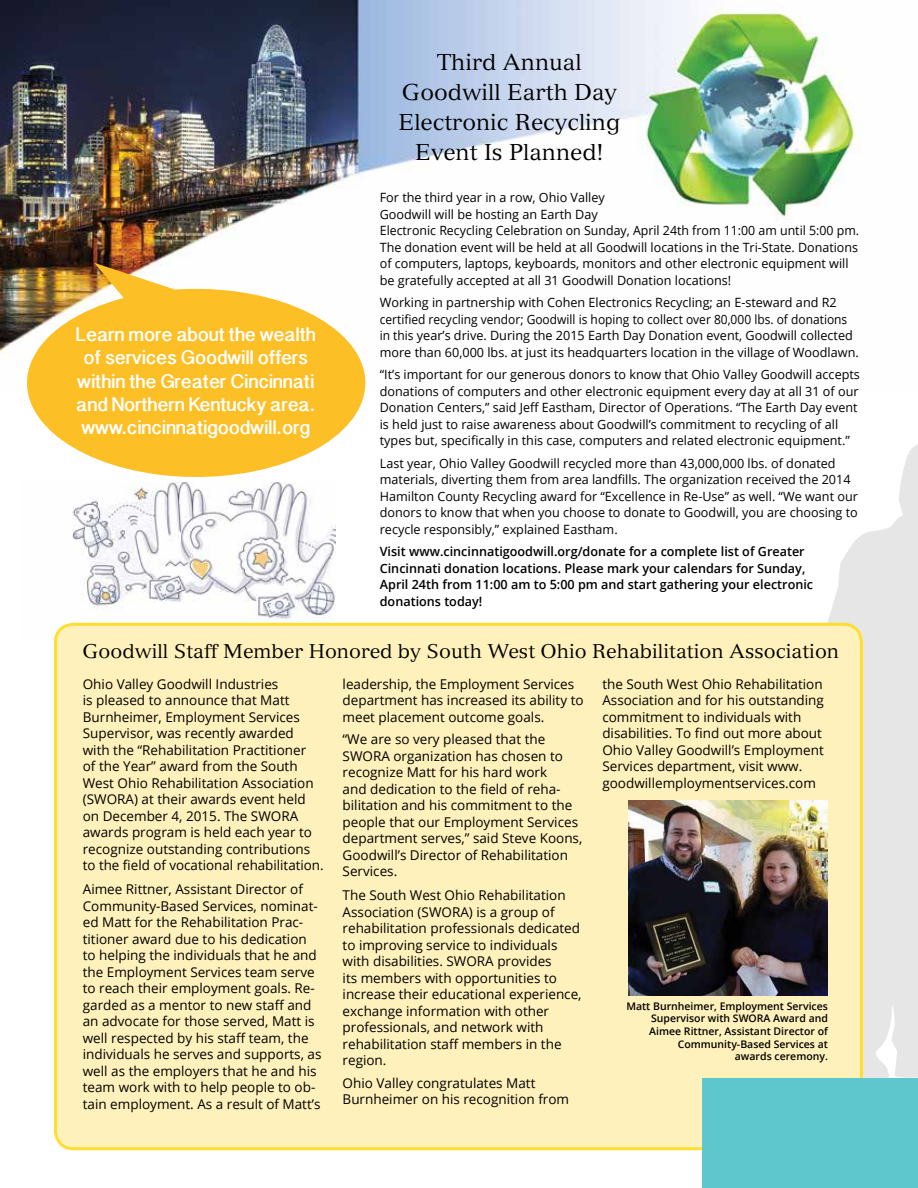
<style>
.page{position:relative;width:918px;height:1188px;background:#fff}
.page>*{position:absolute;margin:0;border:0;box-sizing:border-box;transform-origin:0 0}
.t1{font:22.5px/30px "Versailles LT Std";color:#000;text-align:center}
.t2{font:700 19.5px/23.4px "Devanagari Sangam MN";color:#fff;text-align:center}
.t3{font:19.5px "Versailles LT Std";color:#000}
.t4{font:13.5px/16.5px "Open Sans";color:#000}
.t5{font:12.75px/16.5px "Open Sans";color:#000}
.t6{font:600 12.75px/16.5px "Open Sans";color:#000}
.t7{font:600 10.5px/12.6px "Open Sans";color:#000;text-align:right}
</style>
<div class="page">
<img style="left:0;top:0;width:862px;height:353px">
<svg style="left:818px;top:444px;width:100px;height:634px;fill:#e6e6e6"></svg>
<svg style="left:11px;top:263px;width:371px;height:214px;fill:#fcbf26"></svg>
<img style="left:54px;top:482px;width:281px;height:155px">
<div style="left:56px;top:624px;width:805px;height:525px;background:#fff1bb;border-radius:18px"></div>
<div style="left:54px;top:623px;width:809px;height:527px;border:3px solid #ffde2f;border-radius:18px"></div>
<img style="left:629px;top:800px;width:199px;height:195px">
<div style="left:702px;top:1078px;width:216px;height:110px;background:#5ec7ce"></div>
<h2 class="t2" style="left:76px;top:322px;width:242px">Learn more about the wealth of services Goodwill offers within the Greater Cincinnati and Northern Kentucky area. www.cincinnatigoodwill.org</h2>
<h1 class="t1" style="left:399px;top:47px;width:223px">Third Annual<br>Goodwill Earth Day<br>Electronic Recycling<br>Event Is Planned!</h1>
<p class="t5" style="left:380px;top:189px;width:481px">For the third year in a row, Ohio Valley<br>Goodwill will be hosting an Earth Day<br>Electronic Recycling Celebration on Sunday, April 24th from 11:00 am until 5:00 pm.<br>The donation event will be held at all Goodwill locations in the Tri-State. Donations of computers, laptops, keyboards, monitors and other electronic equipment will be gratefully accepted at all 31 Goodwill Donation locations!</p>
<p class="t5" style="left:380px;top:294px;width:480px">Working in partnership with Cohen Electronics Recycling; an E-steward and R2 certified recycling vendor; Goodwill is hoping to collect over 80,000 lbs. of donations in this year’s drive. During the 2015 Earth Day Donation event, Goodwill collected more than 60,000 lbs. at just its headquarters location in the village of Woodlawn.</p>
<p class="t5" style="left:380px;top:366px;width:482px">“It’s important for our generous donors to know that Ohio Valley Goodwill accepts donations of computers and other electronic equipment every day at all 31 of our Donation Centers,” said Jeff Eastham, Director of Operations. “The Earth Day event is held just to raise awareness about Goodwill’s commitment to recycling of all types but, specifically in this case, computers and related electronic equipment.”</p>
<p class="t5" style="left:380px;top:455px;width:480px">Last year, Ohio Valley Goodwill recycled more than 43,000,000 lbs. of donated materials, diverting them from area landfills. The organization received the 2014<br>Hamilton County Recycling award for “Excellence in Re-Use” as well. “We want our donors to know that when you choose to donate to Goodwill, you are choosing to recycle responsibly,” explained Eastham.</p>
<p class="t6" style="left:380px;top:543px;width:435px">Visit www.cincinnatigoodwill.org/donate for a complete list of Greater Cincinnati donation locations. Please mark your calendars for Sunday, April 24th from 11:00 am to 5:00 pm and start gathering your electronic donations today!</p>
<h2 class="t3" style="left:82px;top:640px;width:758px">Goodwill Staff Member Honored by South West Ohio Rehabilitation Association</h2>
<p class="t4" style="left:83px;top:675px;width:242px">Ohio Valley Goodwill Industries<br>is pleased to announce that Matt Burnheimer, Employment Services Supervisor, was recently awarded with the “Rehabilitation Practitioner<br>of the Year” award from the South West Ohio Rehabilitation Association (SWORA) at their awards event held on December 4, 2015. The SWORA awards program is held each year to recognize outstanding contributions to the field of vocational rehabilitation.</p>
<p class="t4" style="left:83px;top:881px;width:240px">Aimee Rittner, Assistant Director of Community-Based Services, nominat&shy;ed Matt for the Rehabilitation Prac&shy;titioner award due to his dedication to helping the individuals that he and the Employment Services team serve to reach their employment goals. Re&shy;garded as a mentor to new staff and an advocate for those served, Matt is well respected by his staff team, the individuals he serves and supports, as well as the employers that he and his team work with to help people to ob&shy;tain employment. As a result of Matt’s</p>
<p class="t4" style="left:343px;top:675px;width:243px">leadership, the Employment Services department has increased its ability to meet placement outcome goals.</p>
<p class="t4" style="left:343px;top:731px;width:241px">“We are so very pleased that the<br>SWORA organization has chosen to recognize Matt for his hard work<br>and dedication to the field of reha&shy;bilitation and his commitment to the people that our Employment Services department serves,” said Steve Koons,<br>Goodwill’s Director of Rehabilitation<br>Services.</p>
<p class="t4" style="left:343px;top:887px;width:241px">The South West Ohio Rehabilitation Association (SWORA) is a group of rehabilitation professionals dedicated to improving service to individuals with disabilities. SWORA provides<br>its members with opportunities to increase their educational experience, exchange information with other professionals, and network with rehabilitation staff members in the region.</p>
<p class="t4" style="left:343px;top:1074px;width:228px">Ohio Valley congratulates Matt<br>Burnheimer on his recognition from</p>
<p class="t4" style="left:602px;top:675px;width:223px">the South West Ohio Rehabilitation Association and for his outstanding commitment to individuals with disabilities. To find out more about Ohio Valley Goodwill’s Employment Services department, visit www. goodwillemploymentservices.com</p>
<p class="t7" style="left:626px;top:999px;width:203px">Matt Burnheimer, Employment Services<br>Supervisor with SWORA Award and<br>Aimee Rittner, Assistant Director of<br>Community-Based Services at<br>awards ceremony.</p>
</div>
